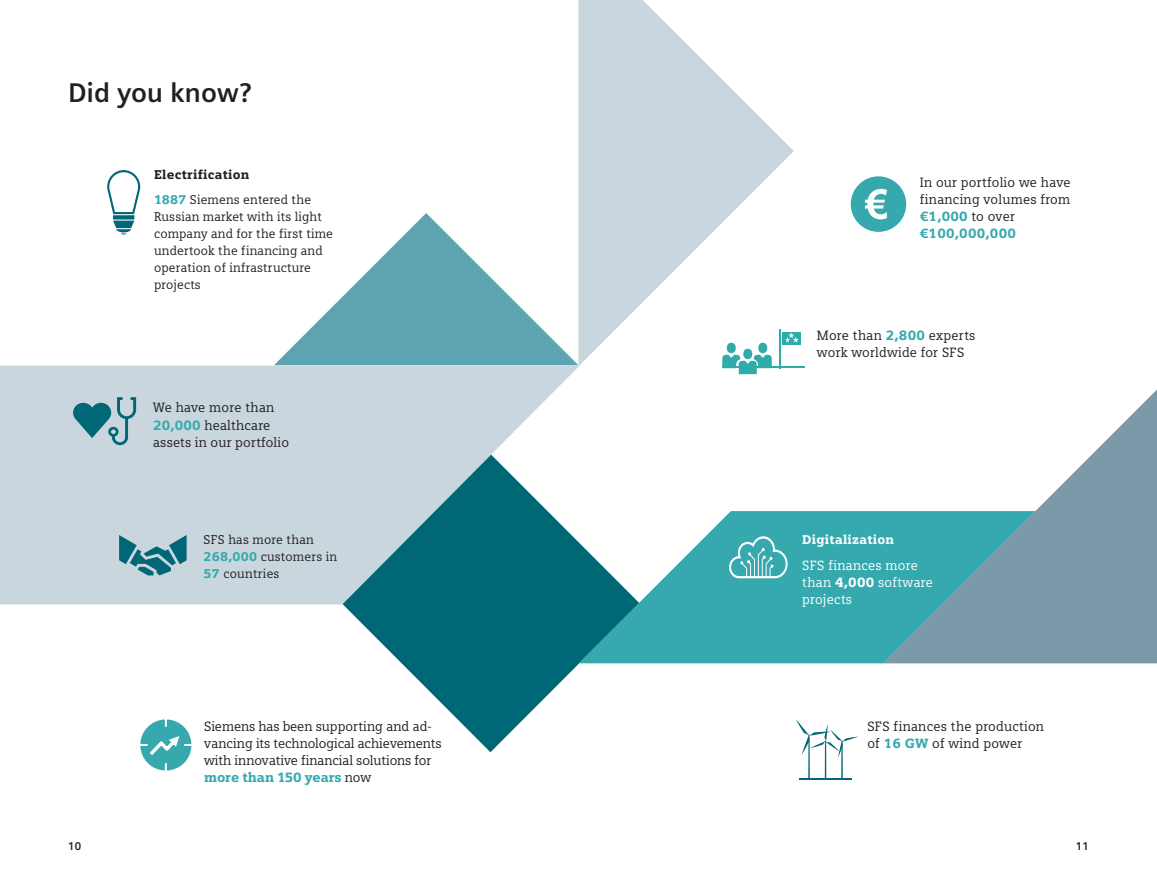
<style>
.page{position:relative;width:1157px;height:893px;background:#fff}
.page>*{position:absolute;margin:0;border:0;box-sizing:border-box;transform-origin:0 0}
.t1{font:700 27px "Siemens Sans";color:#231f20}
.t2{font:13.5px/17px "Siemens Slab";letter-spacing:.01em;color:#231f20}
.t3{font:13.5px/17px "Siemens Slab";letter-spacing:-.01em;color:#231f20}
.t4{font:13.5px/17px "Siemens Slab";letter-spacing:.015em;color:#fff}
.t5{font:12.75px/17px "Siemens Slab";letter-spacing:.01em;color:#231f20}
.t6{font:900 12.75px "Siemens Slab";letter-spacing:.015em;color:#fff}
.t7{font:700 11.25px "Siemens Sans";color:#231f20}
.s1{font-weight:900}
.s2{font-weight:900;color:#36a9af}
</style>
<div class="page">
<svg style="left:274px;top:213px;width:304px;height:152px"></svg>
<svg style="left:1035px;top:389px;width:122px;height:274px;fill:#7b99a9"></svg>
<svg style="left:578px;top:0;width:216px;height:366px;fill:#c9d6de"></svg>
<svg style="left:341px;top:604px;width:298px;height:148px"></svg>
<svg style="left:578px;top:511px;width:457px;height:152px;background:#57adb4"></svg>
<svg style="left:0;top:366px;width:579px;height:238px;background:#adc7cf"></svg>
<svg style="left:729px;top:536px;width:58px;height:42px;background:#5fbabf"></svg>
<svg style="left:796px;top:720px;width:62px;height:60px"></svg>
<svg style="left:119px;top:535px;width:68px;height:40px;background:#679fab"></svg>
<svg style="left:73px;top:397px;width:63px;height:48px;background:#79aab4"></svg>
<svg style="left:850px;top:176px;width:56px;height:56px"></svg>
<svg style="left:140px;top:719px;width:51px;height:51px"></svg>
<svg style="left:107px;top:170px;width:33px;height:65px"></svg>
<svg style="left:722px;top:343px;width:49px;height:31px"></svg>
<hr style="left:779px;top:329px;width:1px;height:39px;background:#2facaa">
<div style="left:782px;top:332px;width:18px;height:12px;background:#2facaa"></div>
<hr style="left:722px;top:367px;width:82px;height:1px;background:#2facaa">
<svg style="left:785px;top:332px;width:13px;height:11px"></svg>
<h1 class="t1" style="left:68px;top:77px;width:185px">Did you know?</h1>
<p class="t5" style="left:154px;top:161px;width:159px;line-height:25.5px"><span class="s1">Electrification<br></span><span class="s2">1887</span> Siemens entered the</p>
<p class="t5" style="left:154px;top:208px;width:180px">Russian market with its light company and for the first time undertook the financing and operation of infrastructure projects</p>
<p class="t2" style="left:153px;top:399px;width:137px">We have more than<br><span class="s2">20,000</span> healthcare assets in our portfolio</p>
<p class="t5" style="left:204px;top:531px;width:135px">SFS has more than<br><span class="s2">268,000</span> customers in<br><span class="s2">57</span> countries</p>
<p class="t3" style="left:204px;top:718px;width:239px">Siemens has been supporting and ad&shy;vancing its technological achievements with innovative financial solutions for <span class="s2">more than 150 years</span> now</p>
<p class="t2" style="left:919px;top:174px;width:152px">In our portfolio we have financing volumes from <span class="s2">€1,000</span> to over <span class="s2">€100,000,000</span></p>
<p class="t2" style="left:817px;top:327px;width:160px">More than <span class="s2">2,800</span> experts work worldwide for SFS</p>
<p class="t6" style="left:802px;top:532px;width:93px">Digitalization</p>
<p class="t4" style="left:802px;top:557px;width:132px">SFS finances more than <span class="s1">4,000</span> software projects</p>
<p class="t2" style="left:867px;top:718px;width:178px">SFS finances the production of <span class="s2">16 GW</span> of wind power</p>
<p class="t7" style="left:68px;top:840px;width:15px">10</p>
<p class="t7" style="left:1075px;top:840px;width:15px">11</p>
</div>
